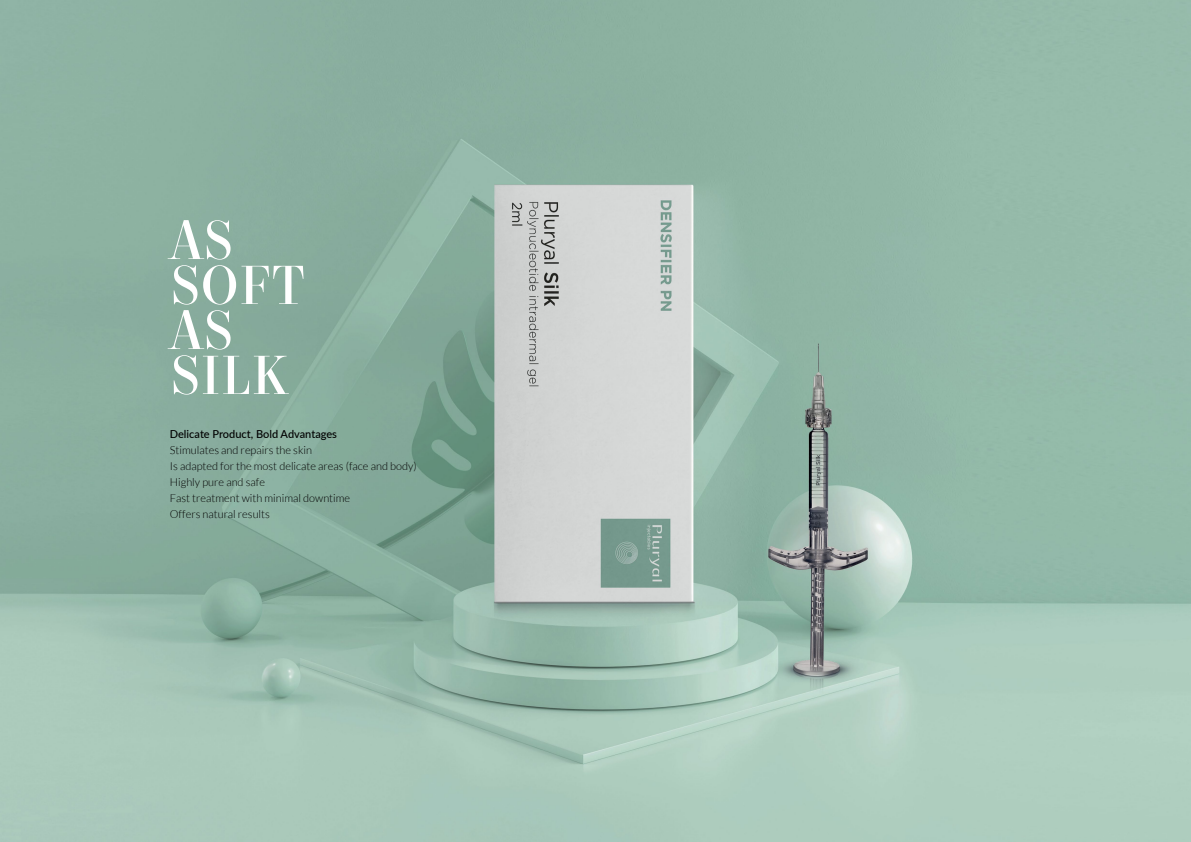
<style>
.page{position:relative;width:1191px;height:842px;background:#fff}
.page>*{position:absolute;margin:0;border:0;box-sizing:border-box;transform-origin:0 0}
.t1{font:500 55px/45px "Mort Modern 03 Large";color:#fff}
.t2{font:300 11px/16px "Lato";color:#000}
.t3{font:500 11px "Lato";color:#000}
</style>
<div class="page">
<img style="left:0;top:0;width:1191px;height:842px">
<h1 class="t1" style="left:170px;top:222px;width:137px">AS<br>SOFT<br>AS<br>SILK</h1>
<p class="t3" style="left:170px;top:426px;width:169px">Delicate Product, Bold Advantages</p>
<p class="t2" style="left:170px;top:442px;width:248px">Stimulates and repairs the skin<br>Is adapted for the most delicate areas (face and body)<br>Highly pure and safe<br>Fast treatment with minimal downtime<br>Offers natural results</p>
</div>
